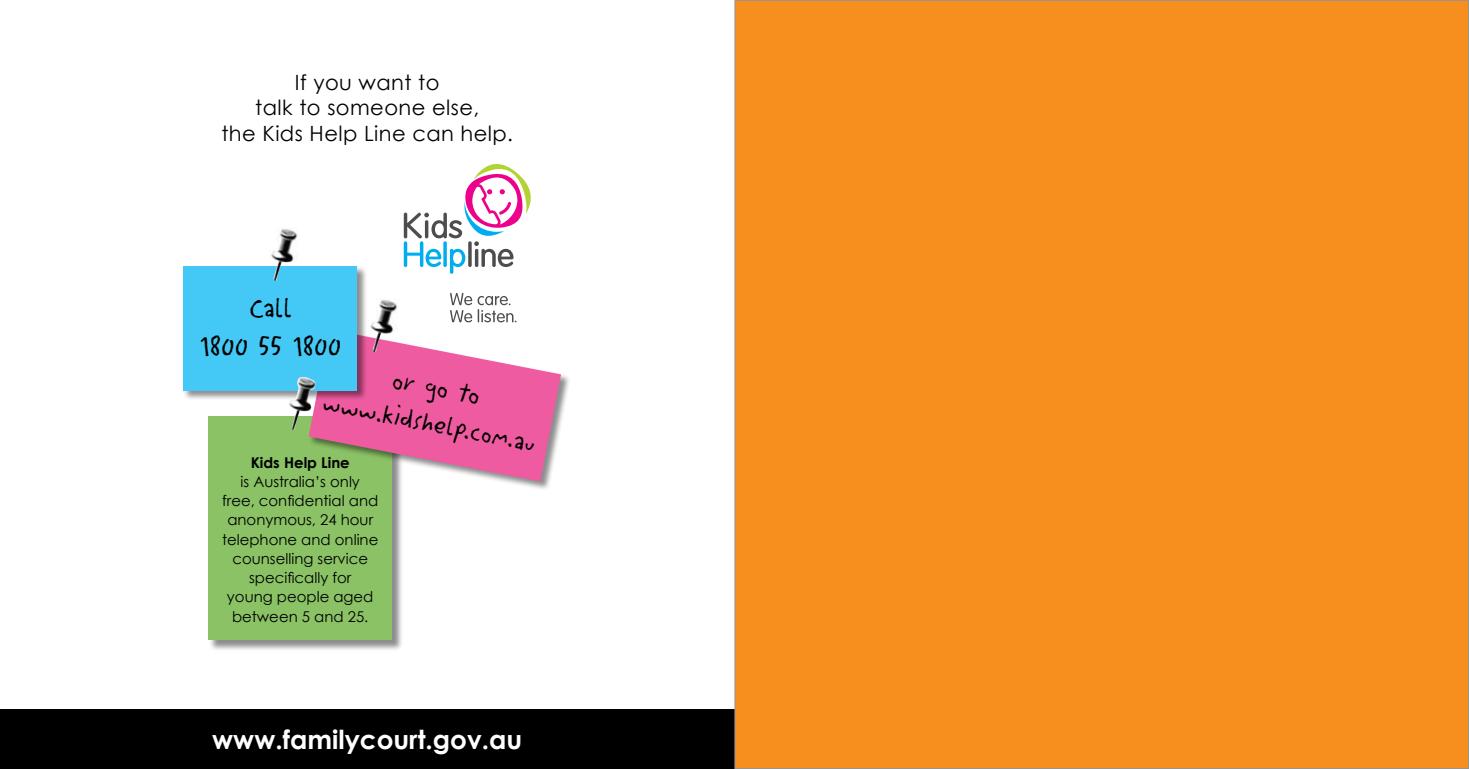
<style>
.page{position:relative;width:1469px;height:769px;background:#fff}
.page>*{position:absolute;margin:0;border:0;box-sizing:border-box;transform-origin:0 0}
.t1{font:31.5px/37.8px "Litterbox ICG";color:#000;text-align:center}
.t2{font:29.75px "Litterbox ICG";color:#000}
.t3{font:700 26.25px "Century Gothic";color:#fff}
.t4{font:21px/25.2px "Century Gothic";letter-spacing:.02em;color:#000;text-align:center}
.t5{font:14.88px/19.2px "Century Gothic";color:#000;text-align:center}
.t6{font:700 14.88px "Century Gothic";color:#000}
</style>
<div class="page">
<div style="left:0;top:709px;width:734px;height:60px;background:#000"></div>
<div style="left:209px;top:417px;width:194px;height:235px;background:#000;opacity:.45"></div>
<div style="left:208px;top:417px;width:184px;height:223px;background:#8ac265"></div>
<svg style="left:404px;top:164px;width:127px;height:110px"></svg>
<svg style="left:450px;top:293px;width:66px;height:29px"></svg>
<div style="left:308px;top:329px;width:262px;height:162px;background:#000;opacity:.45"></div>
<svg style="left:308px;top:329px;width:253px;height:152px"></svg>
<img style="left:368px;top:300px;width:31px;height:52px">
<div style="left:183px;top:266px;width:185px;height:134px;background:#000;opacity:.45"></div>
<div style="left:184px;top:266px;width:173px;height:124px;background:#44c8f5"></div>
<img style="left:271px;top:229px;width:27px;height:51px">
<img style="left:289px;top:377px;width:27px;height:52px">
<div style="left:735px;top:0;width:733px;height:768px;background:#f78f1e"></div>
<h3 class="t4" style="left:221px;top:70px;width:293px">If you want to<br>talk to someone else,<br>the Kids Help Line can help.</h3>
<h1 class="t1" style="left:200px;top:287px;width:143px">Call<br>1800 55 1800</h1>
<h1 class="t1" style="left:397px;top:359px;width:90px;rotate:11deg">or go to</h1>
<h2 class="t2" style="left:327px;top:382px;width:218px;rotate:11deg">www.kidshelp.com.au</h2>
<p class="t6" style="left:251px;top:453px;width:101px">Kids Help Line</p>
<p class="t5" style="left:222px;top:472px;width:158px">is Australia’s only<br>free, confidential and anonymous, 24 hour telephone and online counselling service specifically for<br>young people aged between 5 and 25.</p>
<h3 class="t3" style="left:212px;top:723px;width:311px">www.familycourt.gov.au</h3>
</div>
